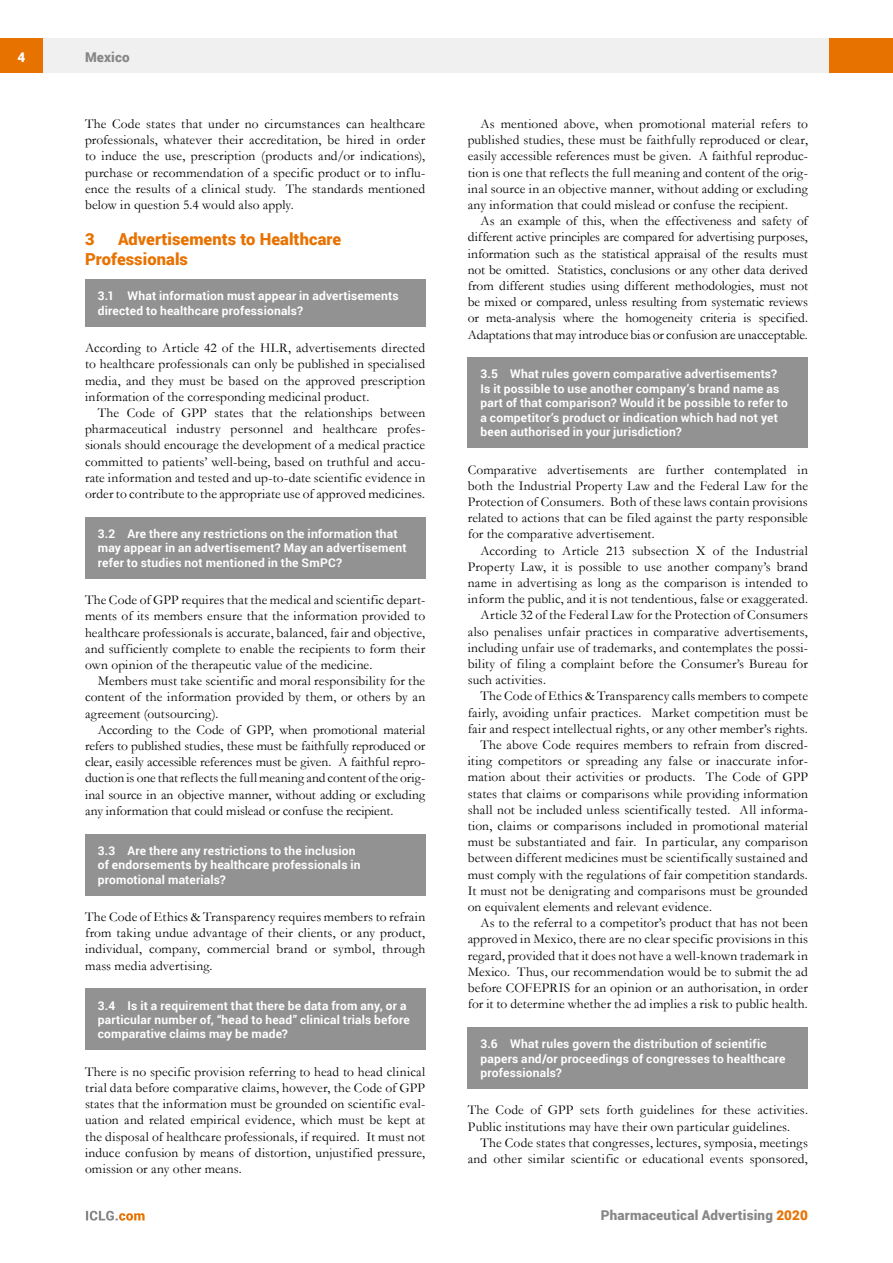
<style>
.page{position:relative;width:893px;height:1263px;background:#fff}
.page>*{position:absolute;margin:0;border:0;box-sizing:border-box;transform-origin:0 0}
.t1{font:900 16.5px/19.8px "Roboto";letter-spacing:.005em;color:#e87200}
.t2{font:13.5px/16.2px "Garamond";letter-spacing:.01em;color:#000;text-align:justify}
.t3{font:900 13.5px "Roboto";letter-spacing:.015em;color:#878787}
.t4{font:900 13.5px "Roboto";color:#fff}
.t5{font:700 12px/14.4px "Roboto";letter-spacing:.015em;color:#fff}
.s1{color:#e87200}
</style>
<div class="page">
<div style="left:43px;top:38px;width:786px;height:34px;background:#f0f0f0"></div>
<div style="left:0;top:38px;width:43px;height:34px;background:#e87200"></div>
<div style="left:829px;top:38px;width:64px;height:34px;background:#e87200"></div>
<svg style="left:86px;top:1211px;width:59px;height:9px"></svg>
<div style="left:468px;top:357px;width:340px;height:91px;background:#929292"></div>
<div style="left:468px;top:1027px;width:340px;height:62px;background:#929292"></div>
<div style="left:85px;top:279px;width:340px;height:47px;background:#929292"></div>
<div style="left:85px;top:517px;width:340px;height:61px;background:#929292"></div>
<div style="left:85px;top:834px;width:340px;height:61px;background:#929292"></div>
<div style="left:85px;top:988px;width:340px;height:62px;background:#929292"></div>
<p class="t4" style="left:17px;top:48px;width:9px">4</p>
<p class="t3" style="left:85px;top:48px;width:46px">Mexico</p>
<p class="t2" style="left:85px;top:115px;width:342px">The Code states that under no circumstances can healthcare professionals, whatever their accreditation, be hired in order to induce the use, prescription (products and/or indications), purchase or recommendation of a specific product or to influ&shy;ence the results of a clinical study. The standards mentioned below in question 5.4 would also apply.</p>
<p class="t1" style="left:85px;top:228px;width:11px">3</p>
<p class="t1" style="left:85px;top:228px;width:258px;text-indent:33px">Advertisements to Healthcare<br>Professionals</p>
<p class="t5" style="left:98px;top:288px;width:302px">3.1 What information must appear in advertisements directed to healthcare professionals?</p>
<p class="t2" style="left:85px;top:340px;width:342px">According to Article 42 of the HLR, advertisements directed to healthcare professionals can only be published in specialised media, and they must be based on the approved prescription information of the corresponding medicinal product.</p>
<p class="t2" style="left:85px;top:404px;width:342px;text-indent:13px">The Code of GPP states that the relationships between pharmaceutical industry personnel and healthcare profes&shy;sionals should encourage the development of a medical practice committed to patients’ well-being, based on truthful and accu&shy;rate information and tested and up-to-date scientific evidence in order to contribute to the appropriate use of approved medicines.</p>
<p class="t5" style="left:98px;top:526px;width:310px">3.2 Are there any restrictions on the information that may appear in an advertisement? May an advertisement refer to studies not mentioned in the SmPC?</p>
<p class="t2" style="left:85px;top:591px;width:342px">The Code of GPP requires that the medical and scientific depart&shy;ments of its members ensure that the information provided to healthcare professionals is accurate, balanced, fair and objective, and sufficiently complete to enable the recipients to form their own opinion of the therapeutic value of the medicine.</p>
<p class="t2" style="left:85px;top:672px;width:342px;text-indent:13px">Members must take scientific and moral responsibility for the content of the information provided by them, or others by an agreement (outsourcing).</p>
<p class="t2" style="left:85px;top:721px;width:342px;text-indent:13px">According to the Code of GPP, when promotional material refers to published studies, these must be faithfully reproduced or clear, easily accessible references must be given. A faithful repro&shy;duction is one that reflects the full meaning and content of the orig&shy;inal source in an objective manner, without adding or excluding any information that could mislead or confuse the recipient.</p>
<p class="t5" style="left:98px;top:843px;width:264px">3.3 Are there any restrictions to the inclusion of endorsements by healthcare professionals in promotional materials?</p>
<p class="t2" style="left:85px;top:908px;width:342px">The Code of Ethics &amp; Transparency requires members to refrain from taking undue advantage of their clients, or any product, individual, company, commercial brand or symbol, through mass media advertising.</p>
<p class="t5" style="left:98px;top:998px;width:314px">3.4 Is it a requirement that there be data from any, or a particular number of, “head to head” clinical trials before comparative claims may be made?</p>
<p class="t2" style="left:85px;top:1063px;width:342px">There is no specific provision referring to head to head clinical trial data before comparative claims, however, the Code of GPP states that the information must be grounded on scientific eval&shy;uation and related empirical evidence, which must be kept at the disposal of healthcare professionals, if required. It must not induce confusion by means of distortion, unjustified pressure, omission or any other means.</p>
<p class="t2" style="left:468px;top:115px;width:342px;text-indent:13px">As mentioned above, when promotional material refers to published studies, these must be faithfully reproduced or clear, easily accessible references must be given. A faithful reproduc&shy;tion is one that reflects the full meaning and content of the orig&shy;inal source in an objective manner, without adding or excluding any information that could mislead or confuse the recipient.</p>
<p class="t2" style="left:468px;top:212px;width:342px;text-indent:13px">As an example of this, when the effectiveness and safety of different active principles are compared for advertising purposes, information such as the statistical appraisal of the results must not be omitted. Statistics, conclusions or any other data derived from different studies using different methodologies, must not be mixed or compared, unless resulting from systematic reviews or meta-analysis where the homogeneity criteria is specified.<br>Adaptations that may introduce bias or confusion are unacceptable.</p>
<p class="t5" style="left:480px;top:366px;width:309px">3.5 What rules govern comparative advertisements?<br>Is it possible to use another company’s brand name as part of that comparison? Would it be possible to refer to a competitor’s product or indication which had not yet been authorised in your jurisdiction?</p>
<p class="t2" style="left:468px;top:461px;width:342px">Comparative advertisements are further contemplated in both the Industrial Property Law and the Federal Law for the Protection of Consumers. Both of these laws contain provisions related to actions that can be filed against the party responsible for the comparative advertisement.</p>
<p class="t2" style="left:480px;top:542px;width:329px">According to Article 213 subsection X of the Industrial</p>
<p class="t2" style="left:468px;top:558px;width:342px">Property Law, it is possible to use another company’s brand</p>
<p class="t2" style="left:468px;top:574px;width:342px">name in advertising as long as the comparison is intended to</p>
<p class="t2" style="left:468px;top:590px;width:342px">inform the public, and it is not tendentious, false or exaggerated.</p>
<p class="t2" style="left:480px;top:607px;width:329px">Article 32 of the Federal Law for the Protection of Consumers</p>
<p class="t2" style="left:468px;top:623px;width:342px">also penalises unfair practices in comparative advertisements,</p>
<p class="t2" style="left:468px;top:639px;width:342px">including unfair use of trademarks, and contemplates the possi-</p>
<p class="t2" style="left:468px;top:655px;width:342px">bility of filing a complaint before the Consumer’s Bureau for</p>
<p class="t2" style="left:468px;top:671px;width:80px">such activities.</p>
<p class="t2" style="left:480px;top:688px;width:329px">The Code of Ethics &amp; Transparency calls members to compete</p>
<p class="t2" style="left:468px;top:704px;width:342px">fairly, avoiding unfair practices. Market competition must be</p>
<p class="t2" style="left:468px;top:720px;width:342px">fair and respect intellectual rights, or any other member’s rights.</p>
<p class="t2" style="left:480px;top:736px;width:329px">The above Code requires members to refrain from discred-</p>
<p class="t2" style="left:468px;top:752px;width:342px">iting competitors or spreading any false or inaccurate infor-</p>
<p class="t2" style="left:468px;top:769px;width:342px">mation about their activities or products. The Code of GPP</p>
<p class="t2" style="left:468px;top:785px;width:342px">states that claims or comparisons while providing information</p>
<p class="t2" style="left:468px;top:801px;width:342px">shall not be included unless scientifically tested. All informa-</p>
<p class="t2" style="left:468px;top:817px;width:342px">tion, claims or comparisons included in promotional material</p>
<p class="t2" style="left:468px;top:833px;width:342px">must be substantiated and fair. In particular, any comparison</p>
<p class="t2" style="left:468px;top:850px;width:342px">between different medicines must be scientifically sustained and</p>
<p class="t2" style="left:468px;top:866px;width:342px">must comply with the regulations of fair competition standards.</p>
<p class="t2" style="left:468px;top:882px;width:342px">It must not be denigrating and comparisons must be grounded</p>
<p class="t2" style="left:468px;top:898px;width:246px">on equivalent elements and relevant evidence.</p>
<p class="t2" style="left:480px;top:914px;width:329px">As to the referral to a competitor’s product that has not been</p>
<p class="t2" style="left:468px;top:931px;width:342px">approved in Mexico, there are no clear specific provisions in this</p>
<p class="t2" style="left:468px;top:947px;width:342px">regard, provided that it does not have a well-known trademark in</p>
<p class="t2" style="left:468px;top:963px;width:342px">Mexico. Thus, our recommendation would be to submit the ad</p>
<p class="t2" style="left:468px;top:979px;width:342px">before COFEPRIS for an opinion or an authorisation, in order</p>
<p class="t2" style="left:468px;top:995px;width:342px">for it to determine whether the ad implies a risk to public health.</p>
<p class="t5" style="left:480px;top:1036px;width:307px">3.6 What rules govern the distribution of scientific papers and/or proceedings of congresses to healthcare professionals?</p>
<p class="t2" style="left:468px;top:1102px;width:342px">The Code of GPP sets forth guidelines for these activities.<br>Public institutions may have their own particular guidelines.</p>
<p class="t2" style="left:468px;top:1134px;width:342px;text-align:right">The Code states that congresses, lectures, symposia, meetings and other similar scientific or educational events sponsored,</p>
<p class="t3" style="left:601px;top:1206px;width:209px">Pharmaceutical Advertising <span class="s1">2020</span></p>
</div>
